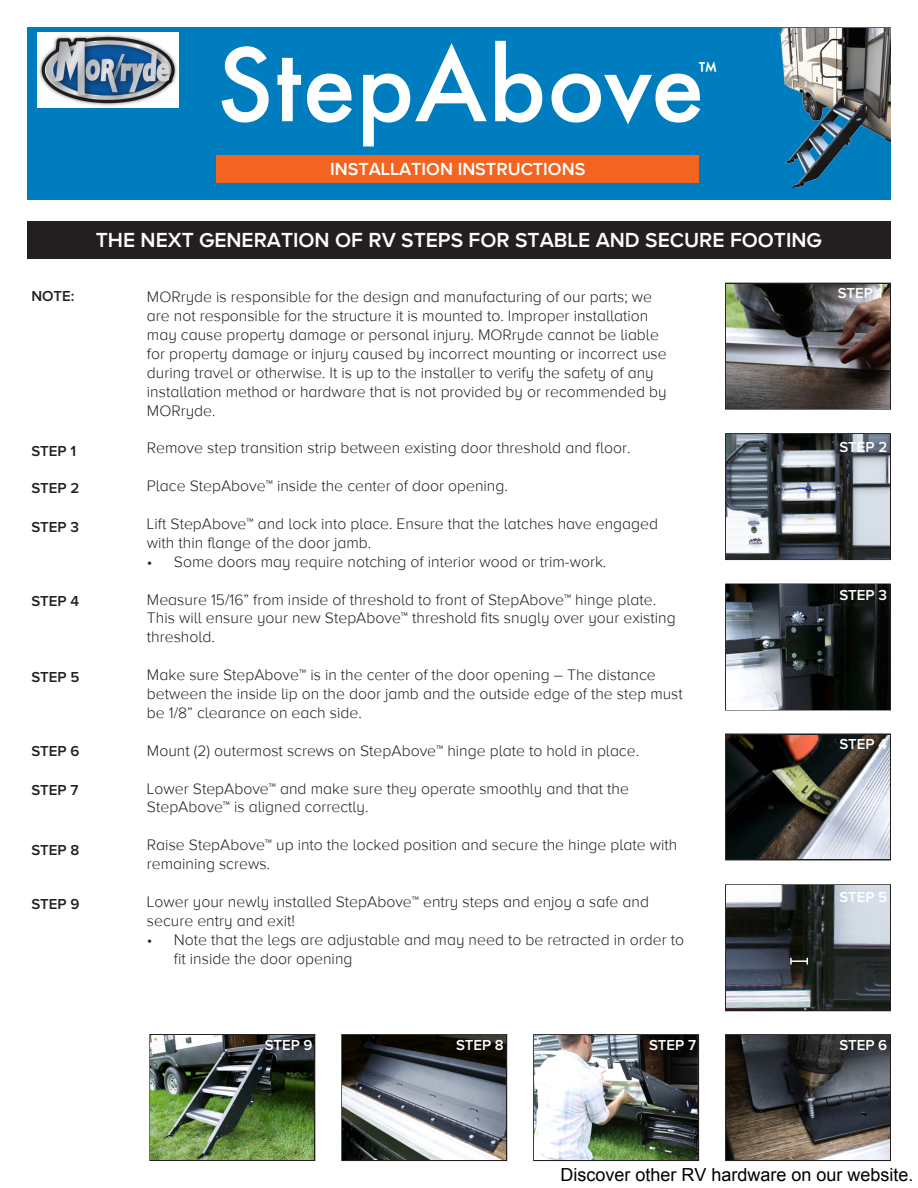
<style>
.page{position:relative;width:918px;height:1188px;background:#fff}
.page>*{position:absolute;margin:0;border:0;box-sizing:border-box;transform-origin:0 0}
.t1{font:500 97.5px "Futura";color:#fff}
.t2{font:500 22.5px "Futura";color:#fff}
.t3{font:21px "Proxima NW01 Alt Smbd";color:#fff}
.t4{font:18px "Arial";color:#000}
.t5{font:18px "Proxima NW01 Alt Smbd";color:#fff}
.t6{font:15.75px/18.9px "Proxima NW01 Alt Light Reg";color:#231f20}
.t7{font:600 15px "Proxima Nova";color:#231f20}
.t8{font:600 15px "Proxima Nova";color:#fff}
</style>
<div class="page">
<div style="left:27px;top:27px;width:864px;height:173px;background:#007dbe"></div>
<div style="left:27px;top:221px;width:864px;height:38px;background:#231f20"></div>
<div style="left:216px;top:155px;width:483px;height:28px;background:#f36421"></div>
<div style="left:725px;top:1034px;width:166px;height:127px;border:2px solid #231f20"></div>
<div style="left:725px;top:884px;width:166px;height:127px;border:2px solid #231f20"></div>
<div style="left:725px;top:734px;width:166px;height:126px;border:2px solid #231f20"></div>
<div style="left:725px;top:584px;width:166px;height:126px;border:2px solid #231f20"></div>
<div style="left:725px;top:433px;width:166px;height:127px;border:2px solid #231f20"></div>
<div style="left:725px;top:283px;width:166px;height:127px;border:2px solid #231f20"></div>
<div style="left:533px;top:1034px;width:166px;height:127px;border:2px solid #231f20"></div>
<div style="left:341px;top:1034px;width:166px;height:127px;border:2px solid #231f20"></div>
<div style="left:149px;top:1034px;width:166px;height:127px;border:2px solid #231f20"></div>
<img style="left:779px;top:28px;width:112px;height:161px">
<img style="left:726px;top:284px;width:164px;height:124px">
<img style="left:726px;top:434px;width:164px;height:125px">
<img style="left:726px;top:886px;width:164px;height:124px">
<img style="left:726px;top:585px;width:164px;height:124px">
<img style="left:726px;top:735px;width:164px;height:124px">
<img style="left:726px;top:1036px;width:164px;height:124px">
<img style="left:151px;top:1036px;width:163px;height:124px">
<img style="left:343px;top:1036px;width:163px;height:124px">
<img style="left:534px;top:1036px;width:164px;height:124px">
<svg style="left:790px;top:958px;width:18px;height:7px"></svg>
<img style="left:37px;top:33px;width:141px;height:74px">
<p class="t1" style="left:216px;top:18px;width:490px">StepAbove</p>
<p class="t2" style="left:699px;top:55px;width:19px">™</p>
<p class="t5" style="left:330px;top:159px;width:257px">INSTALLATION INSTRUCTIONS</p>
<p class="t7" style="left:32px;top:288px;width:44px">NOTE:</p>
<p class="t7" style="left:32px;top:442px;width:46px">STEP 1</p>
<p class="t7" style="left:32px;top:480px;width:49px">STEP 2</p>
<p class="t7" style="left:32px;top:519px;width:49px">STEP 3</p>
<p class="t7" style="left:32px;top:592px;width:49px">STEP 4</p>
<p class="t7" style="left:32px;top:669px;width:50px">STEP 5</p>
<p class="t7" style="left:32px;top:742px;width:50px">STEP 6</p>
<p class="t7" style="left:32px;top:781px;width:49px">STEP 7</p>
<p class="t7" style="left:32px;top:841px;width:49px">STEP 8</p>
<p class="t7" style="left:32px;top:895px;width:50px">STEP 9</p>
<p class="t3" style="left:96px;top:228px;width:727px">THE NEXT GENERATION OF RV STEPS FOR STABLE AND SECURE FOOTING</p>
<p class="t6" style="left:147px;top:287px;width:521px">MORryde is responsible for the design and manufacturing of our parts; we are not responsible for the structure it is mounted to. Improper installation may cause property damage or personal injury. MORryde cannot be liable for property damage or injury caused by incorrect mounting or incorrect use during travel or otherwise. It is up to the installer to verify the safety of any installation method or hardware that is not provided by or recommended by MORryde.</p>
<p class="t6" style="left:147px;top:438px;width:485px">Remove step transition strip between existing door threshold and floor.</p>
<p class="t6" style="left:147px;top:476px;width:362px">Place StepAbove™ inside the center of door opening.</p>
<p class="t6" style="left:147px;top:514px;width:513px">Lift StepAbove™ and lock into place. Ensure that the latches have engaged with thin flange of the door jamb.</p>
<p class="t6" style="left:147px;top:552px;width:461px">• Some doors may require notching of interior wood or trim-work.</p>
<p class="t6" style="left:147px;top:590px;width:530px">Measure 15/16” from inside of threshold to front of StepAbove™ hinge plate.<br>This will ensure your new StepAbove™ threshold fits snugly over your existing threshold.</p>
<p class="t6" style="left:147px;top:665px;width:537px">Make sure StepAbove™ is in the center of the door opening – The distance between the inside lip on the door jamb and the outside edge of the step must be 1/8” clearance on each side.</p>
<p class="t6" style="left:147px;top:741px;width:494px">Mount (2) outermost screws on StepAbove™ hinge plate to hold in place.</p>
<p class="t6" style="left:147px;top:779px;width:484px">Lower StepAbove™ and make sure they operate smoothly and that the<br>StepAbove™ is aligned correctly.</p>
<p class="t6" style="left:147px;top:835px;width:532px">Raise StepAbove™ up into the locked position and secure the hinge plate with remaining screws.</p>
<p class="t6" style="left:147px;top:892px;width:504px">Lower your newly installed StepAbove™ entry steps and enjoy a safe and secure entry and exit!</p>
<p class="t6" style="left:174px;top:930px;width:512px;text-indent:-27px">• Note that the legs are adjustable and may need to be retracted in order to fit inside the door opening</p>
<p class="t8" style="left:838px;top:285px;width:46px">STEP 1</p>
<p class="t8" style="left:839px;top:438px;width:49px">STEP 2</p>
<p class="t8" style="left:839px;top:586px;width:49px">STEP 3</p>
<p class="t8" style="left:839px;top:735px;width:49px">STEP 4</p>
<p class="t8" style="left:839px;top:888px;width:49px">STEP 5</p>
<p class="t8" style="left:265px;top:1036px;width:49px">STEP 9</p>
<p class="t8" style="left:456px;top:1036px;width:49px">STEP 8</p>
<p class="t8" style="left:649px;top:1036px;width:48px">STEP 7</p>
<p class="t8" style="left:839px;top:1036px;width:49px">STEP 6</p>
<p class="t4" style="left:560px;top:1163px;width:355px">Discover other RV hardware on our website.</p>
</div>
